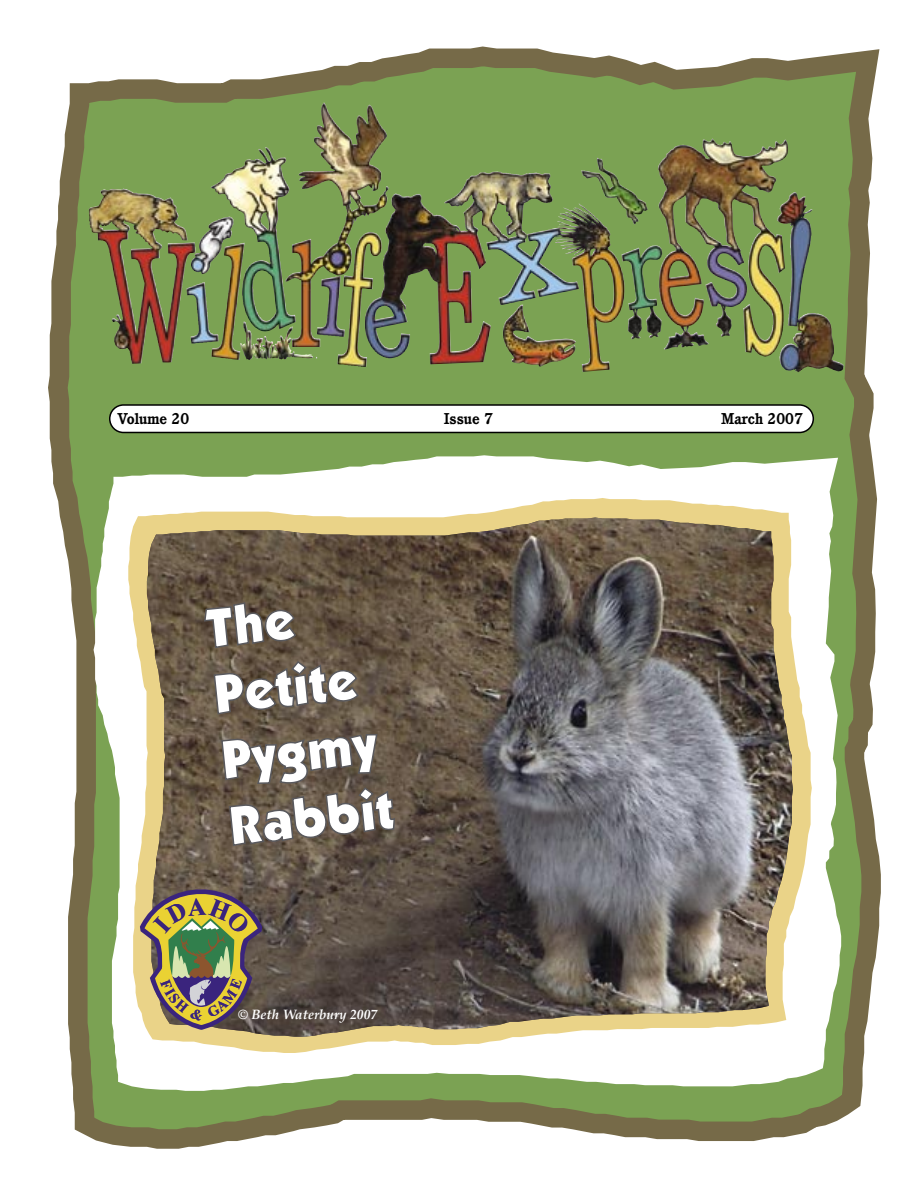
<style>
.page{position:relative;width:918px;height:1188px;background:#fff}
.page>*{position:absolute;margin:0;border:0;box-sizing:border-box;transform-origin:0 0}
.t1{font:900 55.2px/66.3px "Itc Kabel";color:#fff}
.t2{font:700 15.3px "Cushing";color:#000}
.t3{font:italic 700 13.5px "Palatino Linotype";color:#fff}
</style>
<div class="page">
<img style="left:48px;top:47px;width:833px;height:1102px">
<svg style="left:94px;top:455px;width:747px;height:636px"></svg>
<img style="left:324px;top:103px;width:63px;height:49px">
<svg style="left:128px;top:498px;width:684px;height:555px"></svg>
<img style="left:147px;top:518px;width:646px;height:519px">
<svg style="left:203px;top:601px;width:94px;height:48px;background:#615446"></svg>
<svg style="left:213px;top:660px;width:147px;height:55px;background:#65594b"></svg>
<svg style="left:220px;top:733px;width:176px;height:114px;background:#66594b"></svg>
<div style="left:110px;top:405px;width:703px;height:27px;background:#fff;border-radius:14px"></div>
<div style="left:109px;top:404px;width:705px;height:29px;border:2px solid #000;border-radius:14px"></div>
<svg style="left:140px;top:889px;width:122px;height:141px;background:#9b9359"></svg>
<p class="t2" style="left:118px;top:409px;width:73px">Volume 20</p>
<p class="t2" style="left:444px;top:409px;width:51px">Issue 7</p>
<p class="t2" style="left:721px;top:409px;width:83px">March 2007</p>
<p class="t1" style="left:203px;top:595px;width:169px;rotate:-6deg">The<br>Petite<br>Pygmy<br>Rabbit</p>
<p class="t3" style="left:238px;top:1005px;width:141px">© Beth Waterbury 2007</p>
</div>
